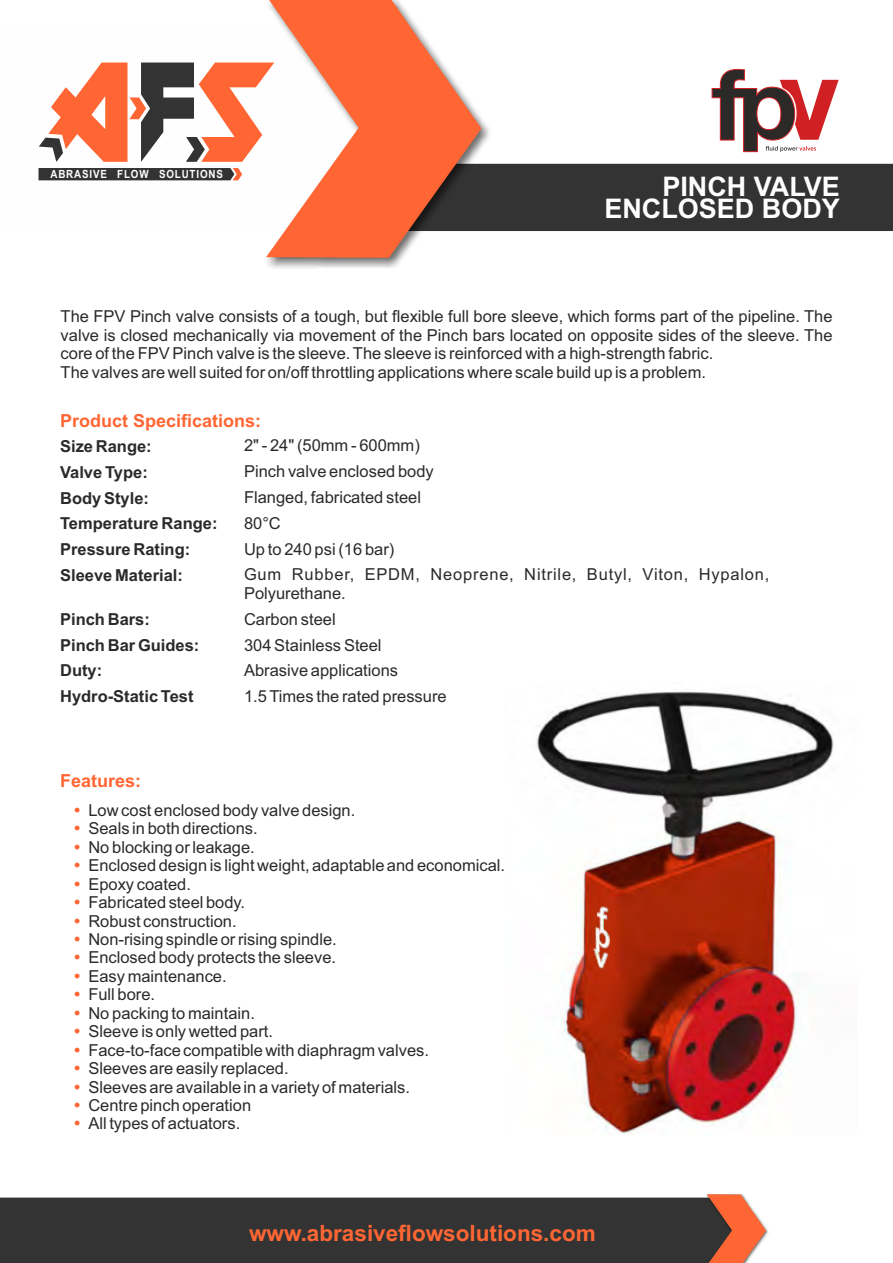
<style>
.page{position:relative;width:893px;height:1263px;background:#fff}
.page>*{position:absolute;margin:0;border:0;box-sizing:border-box;transform-origin:0 0}
.t1{font:700 27px/22.6px "Arial";color:#fefefe;text-align:right}
.t2{font:700 22.5px "Arial";color:#f63}
.t3{font:700 18px "Arial";color:#f63}
.t4{font:16.5px/18.5px "Arial";color:#2b2a29}
.t5{font:700 16.5px/25.8px "Arial";color:#2b2a29}
.t6{font:16.5px/18.5px "Arial";letter-spacing:.05em;color:#2b2a29}
.t7{font:700 11.25px "Arial";letter-spacing:.085em;color:#fefefe;scale:.87 1}
</style>
<div class="page">
<div style="left:395px;top:164px;width:498px;height:67px;background:#333"></div>
<img style="left:536px;top:691px;width:298px;height:443px">
<svg style="left:38px;top:62px;width:227px;height:119px"></svg>
<svg style="left:39px;top:63px;width:226px;height:99px"></svg>
<div style="left:39px;top:168px;width:203px;height:12px;background:#333"></div>
<img style="left:265px;top:62px;width:227px;height:206px">
<svg style="left:266px;top:0;width:215px;height:258px;fill:#f63"></svg>
<div style="left:0;top:1197px;width:706px;height:66px;background:#333"></div>
<svg style="left:706px;top:1194px;width:60px;height:69px"></svg>
<svg style="left:711px;top:69px;width:128px;height:83px"></svg>
<img style="left:593px;top:904px;width:16px;height:66px">
<p class="t7" style="left:50px;top:170px;width:200px">ABRASIVE FLOW SOLUTIONS</p>
<h1 class="t1" style="left:604px;top:177px;width:237px">PINCH VALVE<br>ENCLOSED BODY</h1>
<p class="t4" style="left:61px;top:309px;width:773px;text-align:justify">The FPV Pinch valve consists of a tough, but flexible full bore sleeve, which forms part of the pipeline. The valve is closed mechanically via movement of the Pinch bars located on opposite sides of the sleeve. The core of the FPV Pinch valve is the sleeve. The sleeve is reinforced with a high-strength fabric.</p>
<p class="t4" style="left:61px;top:364px;width:647px">The valves are well suited for on/off throttling applications where scale build up is a problem.</p>
<p class="t3" style="left:60px;top:414px;width:203px">Product Specifications:</p>
<p class="t5" style="left:60px;top:435px;width:93px">Size Range:</p>
<p class="t4" style="left:244px;top:438px;width:177px">2" - 24" (50mm - 600mm)</p>
<p class="t5" style="left:60px;top:461px;width:90px">Valve Type:<br>Body Style:</p>
<p class="t5" style="left:60px;top:538px;width:132px">Pressure Rating:</p>
<p class="t5" style="left:60px;top:512px;width:159px">Temperature Range:</p>
<p class="t5" style="left:60px;top:564px;width:124px">Sleeve Material:</p>
<p class="t5" style="left:60px;top:608px;width:91px">Pinch Bars:</p>
<p class="t5" style="left:60px;top:633px;width:141px">Pinch Bar Guides:</p>
<p class="t4" style="left:244px;top:460px;width:191px;line-height:25.8px">Pinch valve enclosed body<br>Flanged, fabricated steel</p>
<p class="t4" style="left:244px;top:512px;width:152px;line-height:25.8px">80°C<br>Up to 240 psi (16 bar)</p>
<p class="t6" style="left:244px;top:567px;width:527px">Gum Rubber, EPDM, Neoprene, Nitrile, Butyl, Viton, Hypalon,<br>Polyurethane.</p>
<p class="t4" style="left:244px;top:607px;width:139px;line-height:25.8px">Carbon steel<br>304 Stainless Steel</p>
<p class="t5" style="left:60px;top:659px;width:44px">Duty:</p>
<p class="t4" style="left:244px;top:663px;width:156px">Abrasive applications</p>
<p class="t5" style="left:60px;top:685px;width:135px">Hydro-Static Test</p>
<p class="t4" style="left:244px;top:689px;width:204px">1.5 Times the rated pressure</p>
<p class="t3" style="left:60px;top:774px;width:83px">Features:</p>
<p class="t4" style="left:88px;top:802px;width:418px">Low cost enclosed body valve design.<br>Seals in both directions.<br>No blocking or leakage.<br>Enclosed design is light weight, adaptable and economical.</p>
<p class="t4" style="left:88px;top:913px;width:250px">Robust construction.<br>Non-rising spindle or rising spindle.</p>
<p class="t4" style="left:88px;top:876px;width:104px">Epoxy coated.</p>
<p class="t4" style="left:88px;top:895px;width:158px">Fabricated steel body.</p>
<p class="t4" style="left:88px;top:950px;width:249px">Enclosed body protects the sleeve.</p>
<p class="t4" style="left:88px;top:987px;width:68px">Full bore.</p>
<p class="t4" style="left:88px;top:968px;width:140px">Easy maintenance.</p>
<p class="t4" style="left:88px;top:1005px;width:342px">No packing to maintain.<br>Sleeve is only wetted part.<br>Face-to-face compatible with diaphragm valves.<br>Sleeves are easily replaced.<br>Sleeves are available in a variety of materials.<br>Centre pinch operation<br>All types of actuators.</p>
<h2 class="t2" style="left:249px;top:1224px;width:348px">www.abrasiveflowsolutions.com</h2>
</div>
